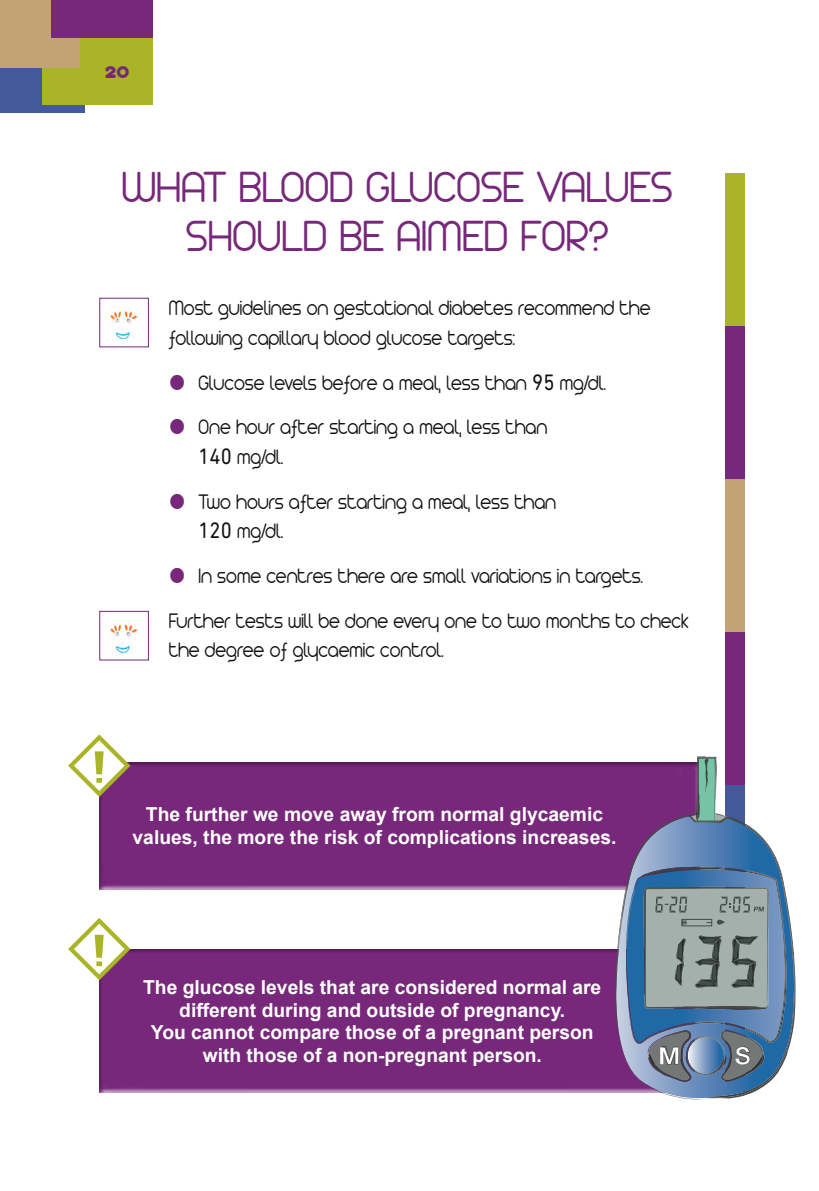
<style>
.page{position:relative;width:819px;height:1191px;background:#fff}
.page>*{position:absolute;margin:0;border:0;box-sizing:border-box;transform-origin:0 0}
.t1{font:300 47.25px/48.3px "Arista 2.0";color:#77287b;text-align:center}
.t2{font:24.5px "Arista 2.0";color:#77287b}
.t3{font:300 22.75px/44.6px "Arista 2.0";color:#121212;scale:.9 1}
.t4{font:700 19.25px/22.8px "Arial";color:#fff;text-align:center}
.s1{font-family:"DIN Next Rounded LT Pro";font-weight:400}
</style>
<div class="page">
<div style="left:725px;top:174px;width:20px;height:153px;background:#a9b427"></div>
<div style="left:725px;top:327px;width:20px;height:153px;background:#77287b"></div>
<div style="left:725px;top:480px;width:20px;height:152px;background:#c3a374"></div>
<div style="left:725px;top:632px;width:20px;height:153px;background:#77287b"></div>
<div style="left:725px;top:785px;width:20px;height:153px;background:#445999"></div>
<div style="left:0;top:64px;width:84px;height:49px;background:#445999"></div>
<div style="left:42px;top:36px;width:111px;height:69px;background:#a9b427"></div>
<div style="left:0;top:0;width:79px;height:67px;background:#c3a374"></div>
<div style="left:51px;top:0;width:102px;height:38px;background:#77287b"></div>
<div style="left:94px;top:756px;width:609px;height:135px;background:#121212;opacity:.33"></div>
<svg style="left:68px;top:734px;width:62px;height:63px"></svg>
<div style="left:94px;top:944px;width:605px;height:150px;background:#121212;opacity:.33"></div>
<svg style="left:68px;top:918px;width:62px;height:62px"></svg>
<img style="left:110px;top:308px;width:30px;height:33px">
<div style="left:99px;top:298px;width:50px;height:49px;border:1px solid #77287b"></div>
<img style="left:110px;top:621px;width:30px;height:34px">
<div style="left:99px;top:611px;width:50px;height:49px;border:1px solid #77287b"></div>
<svg style="left:612px;top:815px;width:184px;height:282px"></svg>
<svg style="left:624px;top:866px;width:171px;height:216px;background:#748da3"></svg>
<svg style="left:689px;top:756px;width:40px;height:66px"></svg>
<p class="t2" style="left:105px;top:55px;width:26px">20</p>
<h1 class="t1" style="left:121px;top:159px;width:553px">WHAT BLOOD GLUCOSE VALUES<br>SHOULD BE AIMED FOR?</h1>
<p class="t3" style="left:169px;top:291px;width:536px;line-height:29.8px">Most guidelines on gestational diabetes recommend the following capillary blood glucose targets:</p>
<p class="t3" style="left:198px;top:358px;width:454px">Glucose levels before a meal, less than <span class="s1">95</span> mg/dl.<br>One hour after starting a meal, less than</p>
<p class="t3" style="left:198px;top:432px;width:399px"><span class="s1">140</span> mg/dl.<br>Two hours after starting a meal, less than</p>
<p class="t3" style="left:198px;top:507px;width:96px"><span class="s1">120</span> mg/dl.</p>
<p class="t3" style="left:198px;top:551px;width:495px">In some centres there are small variations in targets.</p>
<p class="t3" style="left:169px;top:596px;width:579px">Further tests will be done every one to two months to check</p>
<p class="t3" style="left:169px;top:626px;width:307px">the degree of glycaemic control.</p>
<p class="t4" style="left:133px;top:804px;width:485px">The further we move away from normal glycaemic values, the more the risk of complications increases.</p>
<p class="t4" style="left:143px;top:976px;width:459px">The glucose levels that are considered normal are different during and outside of pregnancy.<br>You cannot compare those of a pregnant person with those of a non-pregnant person.</p>
</div>
